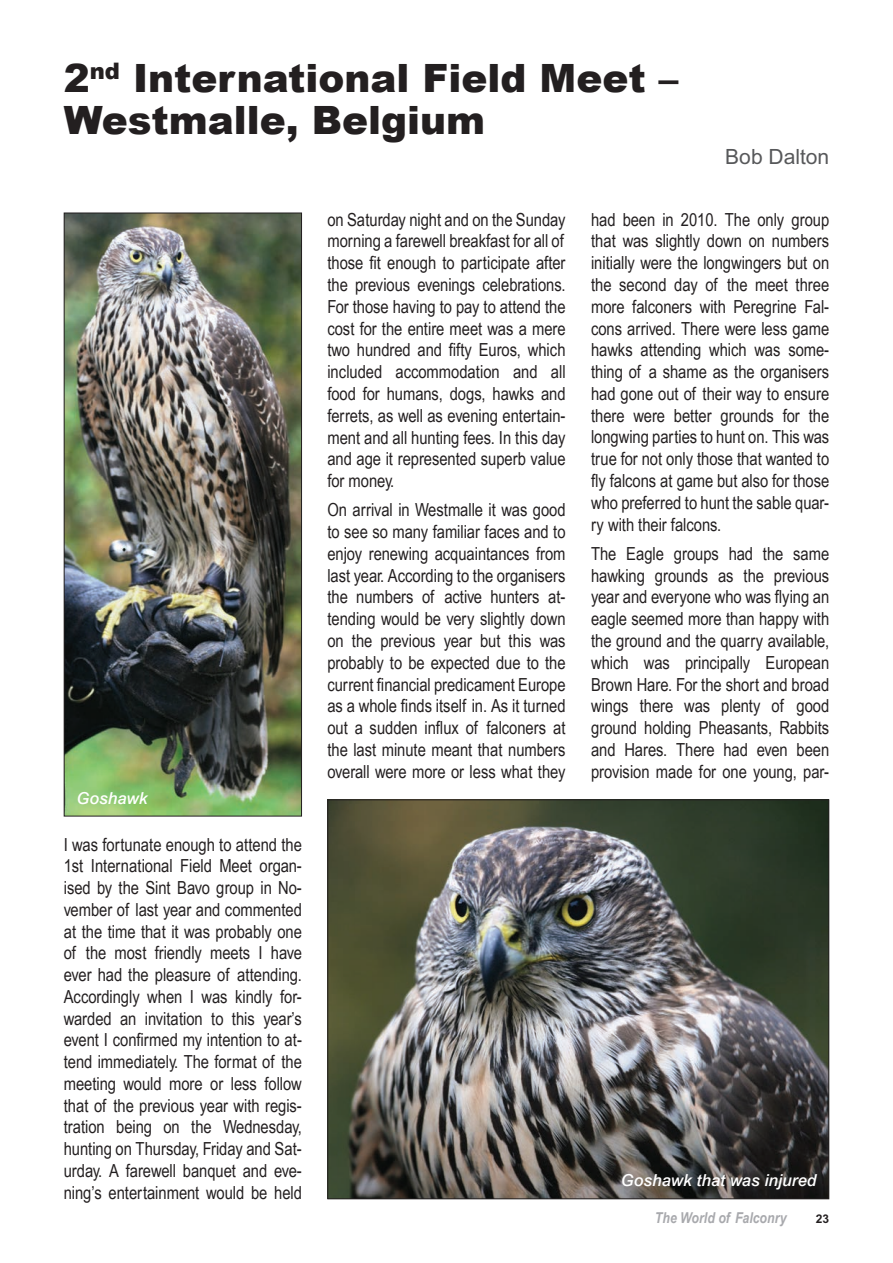
<style>
.page{position:relative;width:893px;height:1263px;background:#fff}
.page>*{position:absolute;margin:0;border:0;box-sizing:border-box;transform-origin:0 0}
.Main_Heading{font:39px/42px "Arial MT Black";color:#231f20}
.Author{font:21px "Arial MT Std";color:#57585a}
.Bodytext{font:18px/21.8px "Arial MT Narrow";color:#231f20;text-align:justify}
.t1{font:italic 500 16.5px "Arial";color:#fff}
.t2{font:italic 700 15px "Arial MT Narrow";color:#a8a9ad}
.t3{font:700 12px "Arial";color:#231f20}
</style>
<div class="page">
<img style="left:66px;top:215px;width:234px;height:599px">
<div style="left:64px;top:213px;width:238px;height:603px;border:1px solid #231f20"></div>
<img style="left:329px;top:801px;width:498px;height:396px">
<p class="Main_Heading" style="left:64px;top:59px;width:616px">2<sup>nd</sup> International Field Meet –<br>Westmalle, Belgium</p>
<p class="Author" style="left:725px;top:144px;width:105px">Bob Dalton</p>
<p class="t1" style="left:77px;top:788px;width:73px">Goshawk</p>
<p class="Bodytext" style="left:64px;top:833px;width:240px">I was fortunate enough to attend the 1st International Field Meet organ&shy;ised by the Sint Bavo group in No&shy;vember of last year and commented at the time that it was probably one of the most friendly meets I have ever had the pleasure of attending.<br>Accordingly when I was kindly for&shy;warded an invitation to this year’s event I confirmed my intention to at&shy;tend immediately. The format of the meeting would more or less follow that of the previous year with regis&shy;tration being on the Wednesday, hunting on Thursday, Friday and Sat&shy;urday. A farewell banquet and eve&shy;ning’s entertainment would be held</p>
<p class="Bodytext" style="left:327px;top:208px;width:240px">on Saturday night and on the Sunday morning a farewell breakfast for all of those fit enough to participate after the previous evenings celebrations.<br>For those having to pay to attend the cost for the entire meet was a mere two hundred and fifty Euros, which included accommodation and all food for humans, dogs, hawks and ferrets, as well as evening entertain&shy;ment and all hunting fees. In this day and age it represented superb value for money.</p>
<p class="Bodytext" style="left:327px;top:499px;width:240px">On arrival in Westmalle it was good to see so many familiar faces and to enjoy renewing acquaintances from last year. According to the organisers the numbers of active hunters at&shy;tending would be very slightly down on the previous year but this was probably to be expected due to the current financial predicament Europe as a whole finds itself in. As it turned out a sudden influx of falconers at the last minute meant that numbers overall were more or less what they</p>
<p class="Bodytext" style="left:591px;top:208px;width:240px">had been in 2010. The only group that was slightly down on numbers initially were the longwingers but on the second day of the meet three more falconers with Peregrine Fal&shy;cons arrived. There were less game hawks attending which was some&shy;thing of a shame as the organisers had gone out of their way to ensure there were better grounds for the longwing parties to hunt on. This was true for not only those that wanted to fly falcons at game but also for those who preferred to hunt the sable quar&shy;ry with their falcons.</p>
<p class="Bodytext" style="left:591px;top:542px;width:240px">The Eagle groups had the same hawking grounds as the previous year and everyone who was flying an eagle seemed more than happy with the ground and the quarry available, which was principally European Brown Hare. For the short and broad wings there was plenty of good ground holding Pheasants, Rabbits and Hares. There had even been provision made for one young, par-</p>
<p class="t1" style="left:621px;top:1171px;width:197px">Goshawk that was injured</p>
<p class="t2" style="left:655px;top:1208px;width:133px">The World of Falconry</p>
<p class="t3" style="left:816px;top:1211px;width:15px">23</p>
</div>
